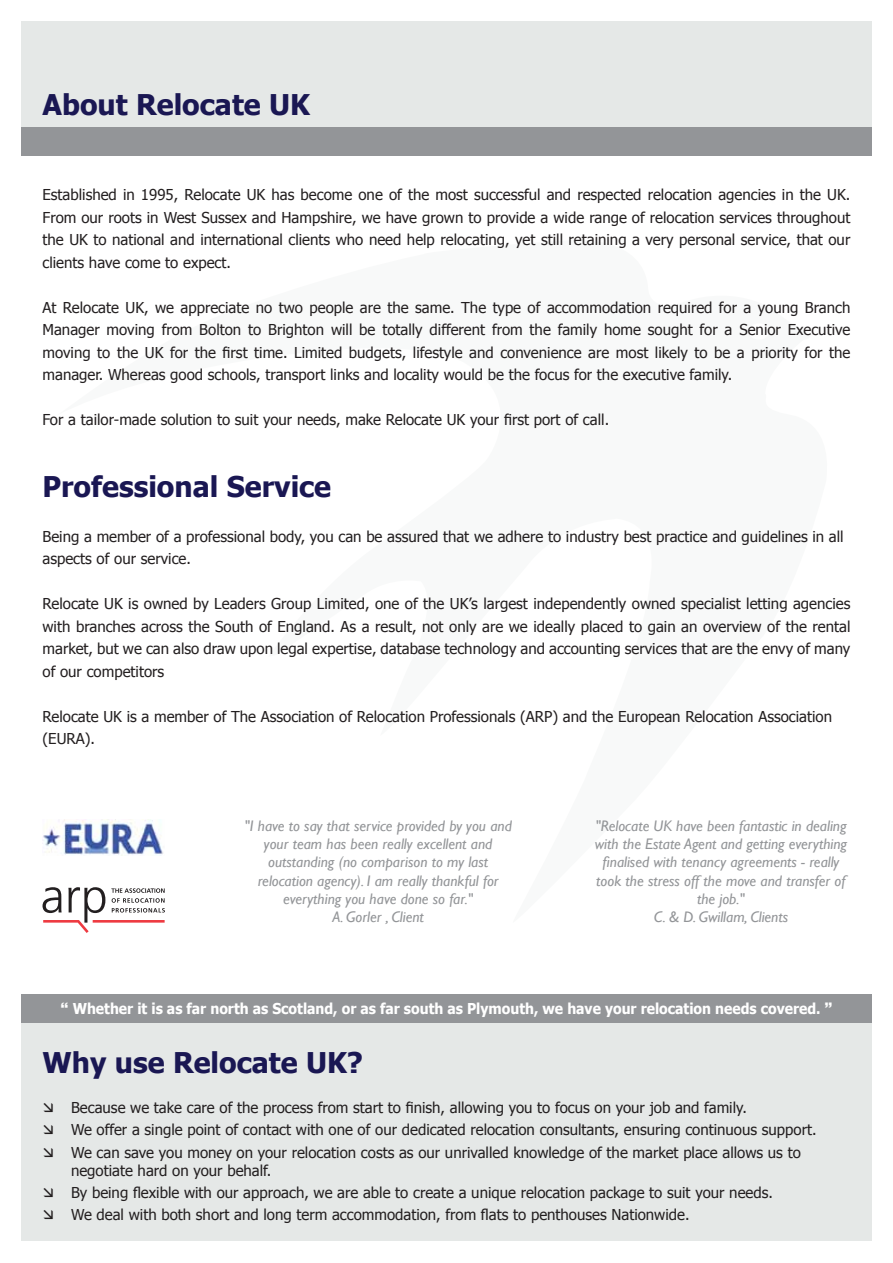
<style>
.page{position:relative;width:893px;height:1263px;background:#fff}
.page>*{position:absolute;margin:0;border:0;box-sizing:border-box;transform-origin:0 0}
.t1{font:700 28.5px "Tahoma";color:#1a1753}
.t2{font:italic 15.3px/18.3px "Gill Sans";color:#939598;text-align:center}
.t3{font:15px/22.5px "Tahoma";color:#231f20}
.t4{font:700 15px "Tahoma";color:#fff;scale:.93 1}
</style>
<div class="page">
<div style="left:21px;top:1009px;width:851px;height:232px;background:#e5e8e7"></div>
<div style="left:21px;top:21px;width:851px;height:106px;background:#e5e8e7"></div>
<div style="left:21px;top:127px;width:851px;height:29px;background:#939598"></div>
<div style="left:21px;top:994px;width:851px;height:28px;background:#939598"></div>
<img style="left:43px;top:820px;width:120px;height:36px">
<svg style="left:43px;top:887px;width:122px;height:46px"></svg>
<h1 class="t1" style="left:43px;top:85px;width:269px">About Relocate UK</h1>
<p class="t3" style="left:43px;top:183px;width:809px;text-align:justify">Established in 1995, Relocate UK has become one of the most successful and respected relocation agencies in the UK.<br>From our roots in West Sussex and Hampshire, we have grown to provide a wide range of relocation services throughout the UK to national and international clients who need help relocating, yet still retaining a very personal service, that our clients have come to expect.</p>
<p class="t3" style="left:43px;top:295px;width:809px;text-align:justify">At Relocate UK, we appreciate no two people are the same. The type of accommodation required for a young Branch Manager moving from Bolton to Brighton will be totally different from the family home sought for a Senior Executive moving to the UK for the first time. Limited budgets, lifestyle and convenience are most likely to be a priority for the manager. Whereas good schools, transport links and locality would be the focus for the executive family.</p>
<p class="t3" style="left:43px;top:408px;width:568px">For a tailor-made solution to suit your needs, make Relocate UK your first port of call.</p>
<h1 class="t1" style="left:43px;top:467px;width:290px">Professional Service</h1>
<p class="t3" style="left:43px;top:524px;width:803px">Being a member of a professional body, you can be assured that we adhere to industry best practice and guidelines in all aspects of our service.</p>
<p class="t3" style="left:43px;top:592px;width:809px;text-align:justify">Relocate UK is owned by Leaders Group Limited, one of the UK’s largest independently owned specialist letting agencies with branches across the South of England. As a result, not only are we ideally placed to gain an overview of the rental market, but we can also draw upon legal expertise, database technology and accounting services that are the envy of many of our competitors</p>
<p class="t3" style="left:43px;top:704px;width:791px">Relocate UK is a member of The Association of Relocation Professionals (ARP) and the European Relocation Association (EURA).</p>
<p class="t2" style="left:244px;top:816px;width:269px">"I have to say that service provided by you and your team has been really excellent and outstanding (no comparison to my last relocation agency). I am really thankful for everything you have done so far."<br>A. Gorler , Client</p>
<p class="t2" style="left:595px;top:816px;width:254px">"Relocate UK have been fantastic in dealing with the Estate Agent and getting everything finalised with tenancy agreements - really took the stress off the move and transfer of the job."<br>C. &amp; D. Gwillam, Clients</p>
<p class="t4" style="left:73px;top:998px;width:806px">Whether it is as far north as Scotland, or as far south as Plymouth, we have your relocation needs covered.</p>
<h1 class="t1" style="left:43px;top:1042px;width:322px">Why use Relocate UK?</h1>
<p class="t3" style="left:71px;top:1096px;width:747px">Because we take care of the process from start to finish, allowing you to focus on your job and family.<br>We offer a single point of contact with one of our dedicated relocation consultants, ensuring continuous support.<br>We can save you money on your relocation costs as our unrivalled knowledge of the market place allows us to</p>
<p class="t3" style="left:71px;top:1158px;width:703px">negotiate hard on your behalf.<br>By being flexible with our approach, we are able to create a unique relocation package to suit your needs.<br>We deal with both short and long term accommodation, from flats to penthouses Nationwide.</p>
</div>
